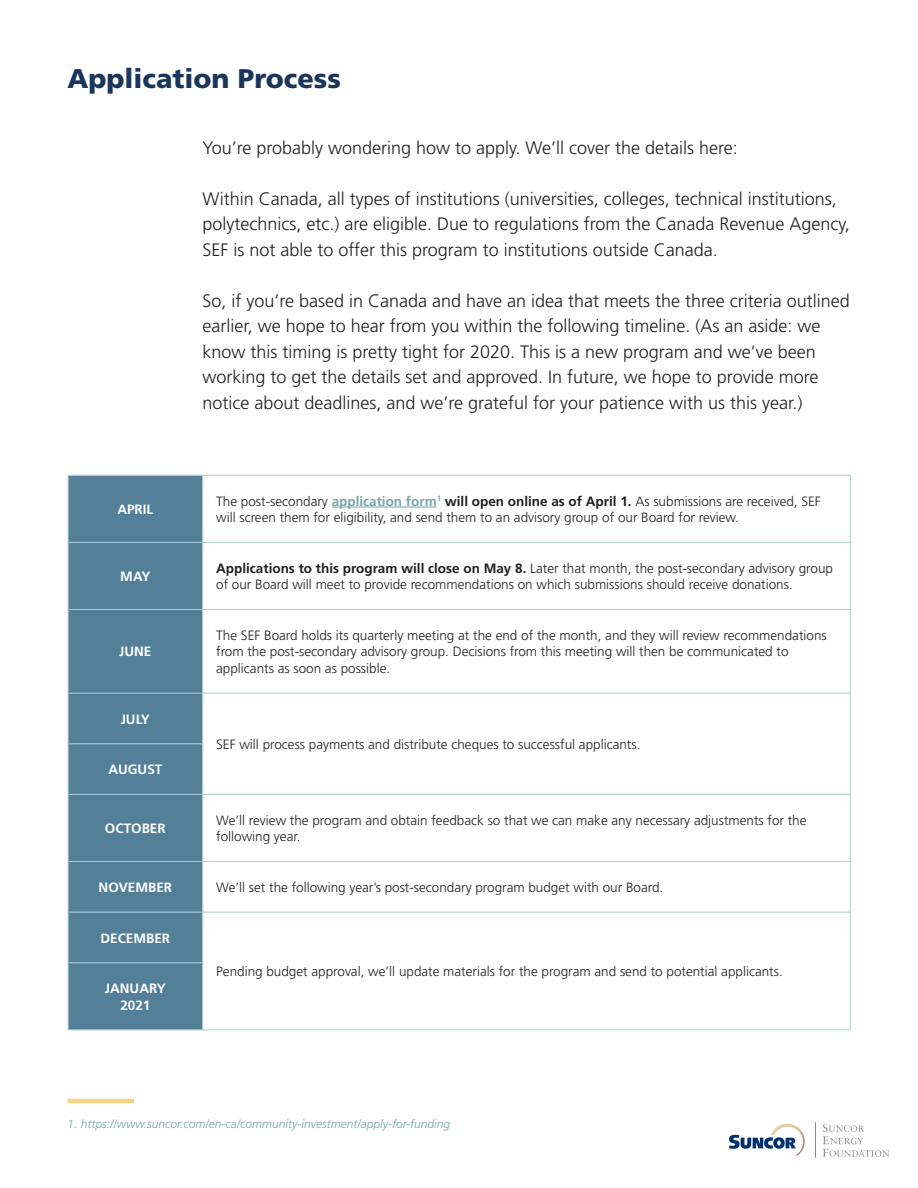
<style>
.page{position:relative;width:918px;height:1188px;background:#fff}
.page>*{position:absolute;margin:0;border:0;box-sizing:border-box;transform-origin:0 0}
.heading_1{font:900 27px "Frutiger LT Std";color:#1b365d}
.body_1{font:300 18px/25.5px "Frutiger LT Std";color:#231f20}
.chart{font:300 13.5px/16.5px "Frutiger LT Std";color:#231f20}
.chart-2{font:700 13.5px "Frutiger LT Std";color:#fff}
.body_1-2{font:italic 300 12px "Frutiger LT Std";color:#76a6a4}
.s1{font-weight:700;color:#76a6a4}
.s2{font-weight:700}
</style>
<div class="page">
<hr style="left:815px;top:1123px;width:1px;height:35px;background:#8a8a8e">
<svg style="left:823px;top:1124px;width:66px;height:33px"></svg>
<svg style="left:729px;top:1124px;width:76px;height:31px"></svg>
<div style="left:69px;top:476px;width:133px;height:553px;background:#547f99"></div>
<hr style="left:69px;top:542px;width:133px;height:1px;background:#a4c8e1">
<hr style="left:69px;top:609px;width:133px;height:1px;background:#a4c8e1">
<hr style="left:69px;top:693px;width:133px;height:1px;background:#a4c8e1">
<hr style="left:69px;top:743px;width:133px;height:1px;background:#a4c8e1">
<hr style="left:69px;top:794px;width:133px;height:1px;background:#a4c8e1">
<hr style="left:69px;top:861px;width:133px;height:1px;background:#a4c8e1">
<hr style="left:69px;top:912px;width:133px;height:1px;background:#a4c8e1">
<hr style="left:69px;top:962px;width:133px;height:1px;background:#a4c8e1">
<hr style="left:68px;top:475px;width:135px;height:1px;background:#b2d4ce">
<hr style="left:68px;top:476px;width:1px;height:66px;background:#b2d4ce">
<hr style="left:68px;top:542px;width:1px;height:68px;background:#b2d4ce">
<hr style="left:68px;top:610px;width:1px;height:83px;background:#b2d4ce">
<hr style="left:68px;top:693px;width:1px;height:51px;background:#b2d4ce">
<hr style="left:68px;top:744px;width:1px;height:50px;background:#b2d4ce">
<hr style="left:68px;top:794px;width:1px;height:68px;background:#b2d4ce">
<hr style="left:68px;top:862px;width:1px;height:50px;background:#b2d4ce">
<hr style="left:68px;top:912px;width:1px;height:51px;background:#b2d4ce">
<hr style="left:68px;top:963px;width:1px;height:66px;background:#b2d4ce">
<hr style="left:68px;top:1029px;width:135px;height:1px;background:#b2d4ce">
<hr style="left:203px;top:475px;width:648px;height:1px;background:#b2d4ce">
<hr style="left:202px;top:476px;width:1px;height:66px;background:#b2d4ce">
<hr style="left:850px;top:476px;width:1px;height:66px;background:#b2d4ce">
<hr style="left:202px;top:542px;width:649px;height:1px;background:#b2d4ce">
<hr style="left:202px;top:543px;width:1px;height:66px;background:#b2d4ce">
<hr style="left:850px;top:543px;width:1px;height:66px;background:#b2d4ce">
<hr style="left:202px;top:609px;width:649px;height:1px;background:#b2d4ce">
<hr style="left:202px;top:610px;width:1px;height:83px;background:#b2d4ce">
<hr style="left:850px;top:610px;width:1px;height:83px;background:#b2d4ce">
<hr style="left:202px;top:693px;width:649px;height:1px;background:#b2d4ce">
<hr style="left:202px;top:694px;width:1px;height:50px;background:#b2d4ce">
<hr style="left:850px;top:694px;width:1px;height:50px;background:#b2d4ce">
<hr style="left:202px;top:744px;width:1px;height:50px;background:#b2d4ce">
<hr style="left:850px;top:744px;width:1px;height:50px;background:#b2d4ce">
<hr style="left:202px;top:794px;width:649px;height:1px;background:#b2d4ce">
<hr style="left:202px;top:795px;width:1px;height:66px;background:#b2d4ce">
<hr style="left:850px;top:795px;width:1px;height:66px;background:#b2d4ce">
<hr style="left:202px;top:861px;width:649px;height:1px;background:#b2d4ce">
<hr style="left:202px;top:862px;width:1px;height:50px;background:#b2d4ce">
<hr style="left:850px;top:862px;width:1px;height:50px;background:#b2d4ce">
<hr style="left:202px;top:912px;width:649px;height:1px;background:#b2d4ce">
<hr style="left:202px;top:913px;width:1px;height:50px;background:#b2d4ce">
<hr style="left:850px;top:913px;width:1px;height:50px;background:#b2d4ce">
<hr style="left:202px;top:963px;width:1px;height:66px;background:#b2d4ce">
<hr style="left:850px;top:963px;width:1px;height:66px;background:#b2d4ce">
<hr style="left:203px;top:1029px;width:648px;height:1px;background:#b2d4ce">
<hr style="left:332px;top:507px;width:105px;height:1px;background:#76a6a4">
<hr style="left:68px;top:1099px;width:66px;height:4px;background:#f8d480">
<p class="heading_1" style="left:68px;top:62px;width:275px">Application Process</p>
<p class="body_1" style="left:202px;top:135px;width:537px">You’re probably wondering how to apply. We’ll cover the details here:</p>
<p class="body_1" style="left:202px;top:186px;width:649px">Within Canada, all types of institutions (universities, colleges, technical institutions, polytechnics, etc.) are eligible. Due to regulations from the Canada Revenue Agency,<br>SEF is not able to offer this program to institutions outside Canada.</p>
<p class="body_1" style="left:202px;top:288px;width:649px">So, if you’re based in Canada and have an idea that meets the three criteria outlined earlier, we hope to hear from you within the following timeline. (As an aside: we know this timing is pretty tight for 2020. This is a new program and we’ve been working to get the details set and approved. In future, we hope to provide more notice about deadlines, and we’re grateful for your patience with us this year.)</p>
<p class="chart-2" style="left:117px;top:501px;width:38px">APRIL</p>
<p class="chart" style="left:216px;top:493px;width:606px">The post-secondary <span class="s1">application form</span><sup>1</sup> <span class="s2">will open online as of April 1.</span> As submissions are received, SEF will screen them for eligibility, and send them to an advisory group of our Board for review.</p>
<p class="chart-2" style="left:120px;top:568px;width:32px">MAY</p>
<p class="chart-2" style="left:119px;top:644px;width:34px">JUNE</p>
<p class="chart-2" style="left:121px;top:711px;width:31px">JULY</p>
<p class="chart-2" style="left:108px;top:762px;width:55px">AUGUST</p>
<p class="chart" style="left:216px;top:560px;width:618px"><span class="s2">Applications to this program will close on May 8.</span> Later that month, the post-secondary advisory group</p>
<p class="chart" style="left:216px;top:577px;width:578px">of our Board will meet to provide recommendations on which submissions should receive donations.</p>
<p class="chart" style="left:216px;top:627px;width:612px">The SEF Board holds its quarterly meeting at the end of the month, and they will review recommendations from the post-secondary advisory group. Decisions from this meeting will then be communicated to applicants as soon as possible.</p>
<p class="chart" style="left:216px;top:736px;width:426px">SEF will process payments and distribute cheques to successful applicants.</p>
<p class="chart-2" style="left:105px;top:820px;width:62px">OCTOBER</p>
<p class="chart" style="left:216px;top:812px;width:592px">We’ll review the program and obtain feedback so that we can make any necessary adjustments for the following year.</p>
<p class="chart-2" style="left:99px;top:879px;width:75px">NOVEMBER</p>
<p class="chart" style="left:216px;top:879px;width:449px">We’ll set the following year’s post-secondary program budget with our Board.</p>
<p class="chart-2" style="left:100px;top:930px;width:71px">DECEMBER</p>
<p class="chart" style="left:216px;top:963px;width:568px">Pending budget approval, we’ll update materials for the program and send to potential applicants.</p>
<p class="chart-2" style="left:105px;top:981px;width:62px">JANUARY</p>
<p class="chart-2" style="left:120px;top:997px;width:32px">2021</p>
<p class="body_1-2" style="left:68px;top:1117px;width:384px">1. https://www.suncor.com/en-ca/community-investment/apply-for-funding</p>
</div>
